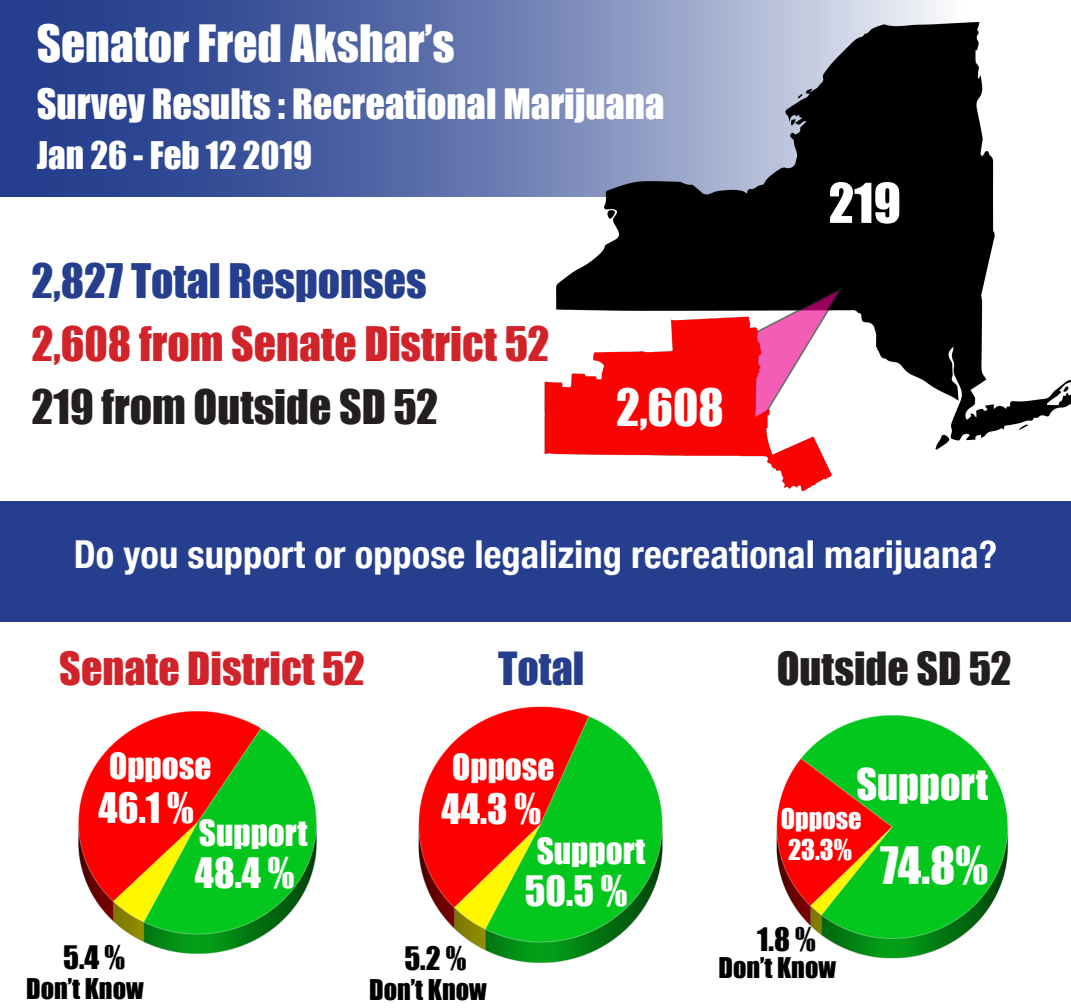
<style>
.page{position:relative;width:1071px;height:1008px;background:#fff}
.page>*{position:absolute;margin:0;border:0;box-sizing:border-box;transform-origin:0 0}
.t1{font:50.75px "Impact";color:#fff}
.t2{font:47.25px "Impact";color:#fff}
.t3{font:43.75px "Impact";color:#d1232a}
.t4{font:43.75px "Impact";color:#253f8e}
.t5{font:43.75px "Impact";color:#231f20}
.t6{font:42px "Impact";color:#d1232a}
.t7{font:42px "Impact";color:#231f20}
.t8{font:42px "Impact";color:#253f8e}
.t9{font:40.25px "Impact";color:#fff}
.t10{font:38.5px "Impact";color:#fff}
.t11{font:700 condensed 38.5px "Helvetica Neue";color:#fff}
.t12{font:35px "Impact";color:#fff}
.t13{font:33.25px "Impact";color:#fff}
.t14{font:29.75px "Impact";color:#000}
.t15{font:26.25px "Impact";color:#000}
.t16{font:26.25px "Impact";color:#fff}
</style>
<div class="page">
<svg style="left:0;top:0;width:942px;height:197px;background:#4b60a1"></svg>
<img style="left:78px;top:711px;width:239px;height:243px">
<img style="left:557px;top:22px;width:514px;height:427px">
<svg style="left:694px;top:286px;width:150px;height:144px"></svg>
<div style="left:1px;top:501px;width:1070px;height:121px;background:#253f8e"></div>
<img style="left:545px;top:292px;width:294px;height:200px">
<img style="left:776px;top:715px;width:232px;height:244px">
<img style="left:418px;top:706px;width:245px;height:257px">
<p class="t2" style="left:37px;top:7px;width:420px">Senator Fred Akshar’s</p>
<p class="t10" style="left:37px;top:74px;width:629px">Survey Results : Recreational Marijuana</p>
<p class="t12" style="left:37px;top:128px;width:277px">Jan 26 - Feb 12 2019</p>
<p class="t4" style="left:32px;top:247px;width:397px">2,827 Total Responses</p>
<p class="t3" style="left:32px;top:310px;width:519px">2,608 from Senate District 52</p>
<p class="t5" style="left:32px;top:373px;width:408px">219 from Outside SD 52</p>
<p class="t2" style="left:616px;top:370px;width:109px">2,608</p>
<p class="t1" style="left:829px;top:164px;width:74px">219</p>
<p class="t11" style="left:74px;top:522px;width:925px">Do you support or oppose legalizing recreational marijuana?</p>
<p class="t6" style="left:59px;top:636px;width:307px">Senate District 52</p>
<p class="t8" style="left:498px;top:636px;width:88px">Total</p>
<p class="t7" style="left:777px;top:636px;width:237px">Outside SD 52</p>
<p class="t13" style="left:109px;top:740px;width:104px">Oppose</p>
<p class="t10" style="left:99px;top:778px;width:97px">46.1 %</p>
<p class="t13" style="left:199px;top:807px;width:110px">Support</p>
<p class="t10" style="left:195px;top:843px;width:101px">48.4 %</p>
<p class="t14" style="left:63px;top:934px;width:64px">5.4 %</p>
<p class="t15" style="left:26px;top:968px;width:119px">Don’t Know</p>
<p class="t13" style="left:452px;top:741px;width:104px">Oppose</p>
<p class="t10" style="left:442px;top:779px;width:101px">44.3 %</p>
<p class="t13" style="left:537px;top:825px;width:110px">Support</p>
<p class="t10" style="left:525px;top:861px;width:104px">50.5 %</p>
<p class="t14" style="left:404px;top:935px;width:64px">5.2 %</p>
<p class="t15" style="left:369px;top:969px;width:119px">Don’t Know</p>
<p class="t9" style="left:856px;top:753px;width:133px">Support</p>
<p class="t16" style="left:781px;top:798px;width:82px">Oppose</p>
<p class="t16" style="left:788px;top:830px;width:66px">23.3%</p>
<p class="t14" style="left:757px;top:916px;width:60px">1.8 %</p>
<p class="t15" style="left:719px;top:947px;width:119px">Don’t Know</p>
<p class="t2" style="left:880px;top:829px;width:109px">74.8%</p>
</div>
